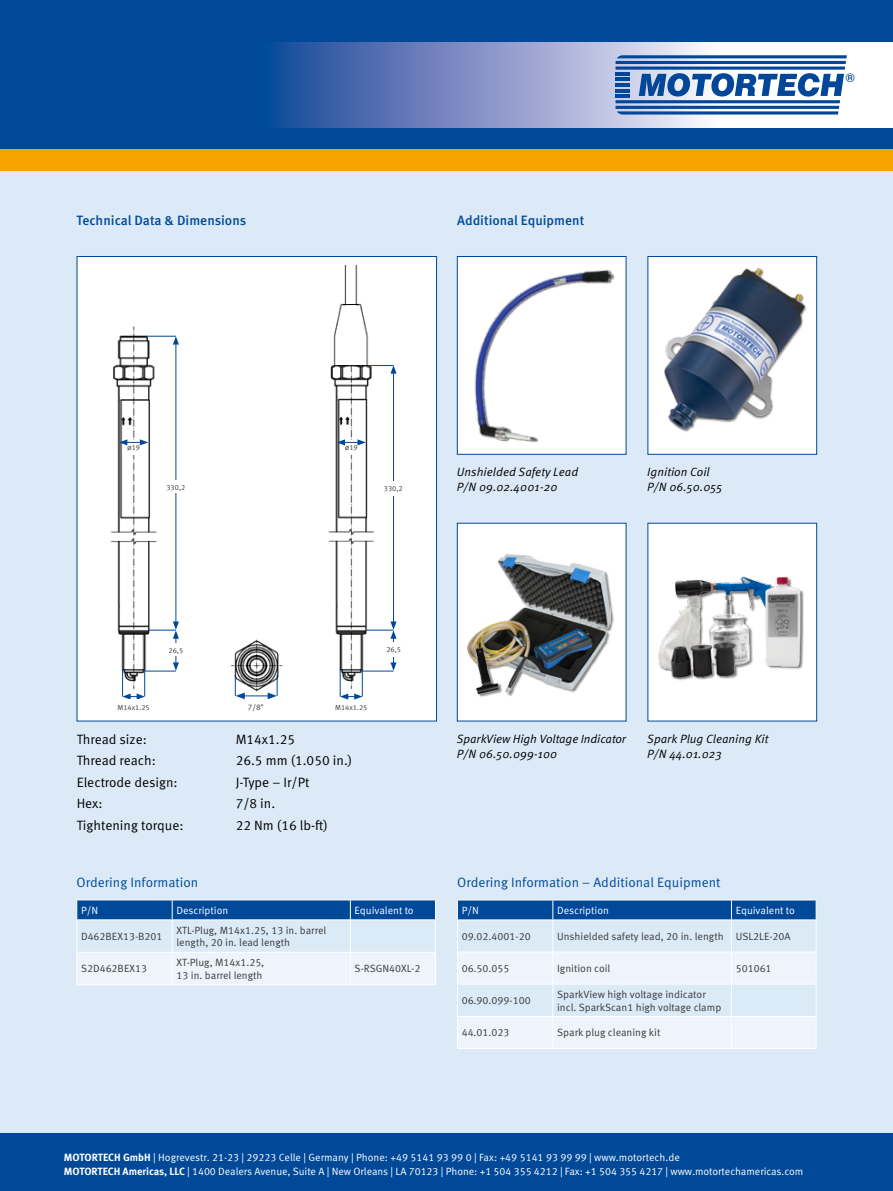
<style>
.page{position:relative;width:893px;height:1191px;background:#dbeaf6}
.page>*{position:absolute;margin:0;border:0;box-sizing:border-box;transform-origin:0 0}
.t1{font:13.5px "Meta Pro Norm";color:#000}
.t2{font:13.5px "Meta Pro Norm";color:#004999}
.t3{font:500 13.5px "Meta Pro";color:#004999}
.t4{font:700 12.75px "Eurostile";color:#004799}
.t5{font:12px/15px "Meta Pro Norm Ita";color:#000}
.Tabelle_Content{font:10.5px/12.6px "Meta Pro Norm";color:#393a39}
.Table_Head{font:10.5px "Meta Pro Norm";letter-spacing:-.005em;color:#fff}
.t6{font:8.1px "Meta Pro Norm";color:#393a39}
.t7{font:7.35px "Meta Pro Norm";color:#393a39}
.s1{font-family:"Meta Pro";font-weight:700}
</style>
<div class="page">
<div style="left:0;top:0;width:893px;height:149px;background:#004999"></div>
<svg style="left:276px;top:43px;width:617px;height:85px;background:#8e9ecc"></svg>
<div style="left:0;top:149px;width:893px;height:21px;background:#f7a400"></div>
<hr style="left:615px;top:67px;width:230px;height:3px;background:#004799">
<svg style="left:615px;top:42px;width:248px;height:23px"></svg>
<hr style="left:615px;top:72px;width:15px;height:3px;background:#004799">
<svg style="left:615px;top:73px;width:229px;height:41px"></svg>
<div style="left:77px;top:256px;width:360px;height:465px;background:#fff;border:1px solid #004999"></div>
<div style="left:0;top:1133px;width:893px;height:58px;background:#004999"></div>
<hr style="left:172px;top:899px;width:178px;height:1px;background:#fff">
<hr style="left:350px;top:899px;width:86px;height:1px;background:#fff">
<hr style="left:76px;top:984px;width:96px;height:1px;background:#fff">
<hr style="left:172px;top:984px;width:178px;height:1px;background:#fff">
<hr style="left:350px;top:984px;width:86px;height:1px;background:#fff">
<hr style="left:76px;top:899px;width:96px;height:1px;background:#fff">
<svg style="left:76px;top:900px;width:360px;height:84px"></svg>
<hr style="left:76px;top:920px;width:1px;height:32px;background:#fff">
<hr style="left:172px;top:920px;width:1px;height:32px;background:#fff">
<hr style="left:350px;top:920px;width:1px;height:32px;background:#fff">
<hr style="left:435px;top:920px;width:1px;height:32px;background:#fff">
<hr style="left:76px;top:952px;width:1px;height:32px;background:#fff">
<hr style="left:172px;top:952px;width:1px;height:32px;background:#fff">
<hr style="left:350px;top:952px;width:1px;height:32px;background:#fff">
<hr style="left:435px;top:952px;width:1px;height:32px;background:#fff">
<hr style="left:553px;top:899px;width:178px;height:1px;background:#fff">
<hr style="left:731px;top:899px;width:85px;height:1px;background:#fff">
<hr style="left:457px;top:1048px;width:96px;height:1px;background:#fff">
<hr style="left:553px;top:1048px;width:178px;height:1px;background:#fff">
<hr style="left:731px;top:1048px;width:85px;height:1px;background:#fff">
<hr style="left:457px;top:899px;width:96px;height:1px;background:#fff">
<svg style="left:457px;top:900px;width:360px;height:148px"></svg>
<hr style="left:457px;top:919px;width:96px;height:1px;background:#fff">
<img style="left:110px;top:327px;width:56px;height:344px">
<hr style="left:146px;top:336px;width:30px;height:1px;background:#004999">
<hr style="left:176px;top:342px;width:1px;height:281px;background:#004999">
<svg style="left:173px;top:336px;width:6px;height:8px"></svg>
<div style="left:161px;top:481px;width:30px;height:12px;background:#fff"></div>
<div style="left:123px;top:440px;width:22px;height:15px;background:#fff"></div>
<svg style="left:119px;top:439px;width:29px;height:6px"></svg>
<svg style="left:122px;top:621px;width:57px;height:78px"></svg>
<img style="left:230px;top:639px;width:53px;height:60px">
<div style="left:647px;top:256px;width:170px;height:199px;background:#fff;border:1px solid #004999"></div>
<div style="left:457px;top:523px;width:169px;height:198px;background:#fff"></div>
<div style="left:647px;top:523px;width:170px;height:198px;background:#fff"></div>
<img style="left:665px;top:268px;width:141px;height:163px">
<img style="left:427px;top:256px;width:238px;height:213px">
<img style="left:328px;top:379px;width:46px;height:310px">
<hr style="left:393px;top:371px;width:1px;height:252px;background:#004999">
<div style="left:381px;top:481px;width:25px;height:14px;background:#fff"></div>
<div style="left:340px;top:440px;width:22px;height:15px;background:#fff"></div>
<svg style="left:337px;top:439px;width:29px;height:6px"></svg>
<svg style="left:340px;top:621px;width:57px;height:78px"></svg>
<svg style="left:378px;top:365px;width:19px;height:9px"></svg>
<img style="left:330px;top:265px;width:48px;height:114px">
<svg style="left:343px;top:304px;width:16px;height:1px"></svg>
<img style="left:658px;top:570px;width:160px;height:112px">
<div style="left:468px;top:554px;width:146px;height:143px;background:#000;opacity:.5"></div>
<img style="left:468px;top:554px;width:143px;height:140px">
<p class="t3" style="left:76px;top:210px;width:171px">Technical Data &amp; Dimensions</p>
<p class="t3" style="left:457px;top:210px;width:129px">Additional Equipment</p>
<p class="t4" style="left:845px;top:71px;width:11px">®</p>
<p class="t7" style="left:127px;top:442px;width:14px">Ø19</p>
<p class="t7" style="left:345px;top:442px;width:14px">Ø19</p>
<p class="t5" style="left:457px;top:463px;width:123px">Unshielded Safety Lead<br>P/N 09.02.4001-20</p>
<p class="t5" style="left:647px;top:463px;width:64px">Ignition Coil</p>
<p class="t7" style="left:166px;top:481px;width:20px">330,2</p>
<p class="t5" style="left:647px;top:478px;width:76px">P/N 06.50.055</p>
<p class="t7" style="left:384px;top:483px;width:20px">330,2</p>
<p class="t7" style="left:169px;top:644px;width:16px">26,5</p>
<p class="t7" style="left:386px;top:644px;width:16px">26,5</p>
<p class="t7" style="left:117px;top:702px;width:34px">M14x1.25</p>
<p class="t6" style="left:248px;top:701px;width:18px">7/8"</p>
<p class="t7" style="left:335px;top:702px;width:34px">M14x1.25</p>
<p class="t1" style="left:77px;top:729px;width:72px">Thread size:</p>
<p class="t1" style="left:236px;top:729px;width:61px">M14x1.25</p>
<p class="t1" style="left:77px;top:750px;width:81px">Thread reach:</p>
<p class="t1" style="left:236px;top:750px;width:118px">26.5 mm (1.050 in.)</p>
<p class="t1" style="left:77px;top:772px;width:103px">Electrode design:</p>
<p class="t1" style="left:236px;top:772px;width:75px">J-Type – Ir/Pt</p>
<p class="t1" style="left:77px;top:793px;width:28px">Hex:</p>
<p class="t1" style="left:236px;top:793px;width:41px">7/8 in.</p>
<p class="t1" style="left:77px;top:815px;width:108px">Tightening torque:</p>
<p class="t1" style="left:236px;top:815px;width:94px">22 Nm (16 lb-ft)</p>
<p class="t2" style="left:77px;top:872px;width:123px">Ordering Information</p>
<p class="Table_Head" style="left:81px;top:902px;width:19px">P/N</p>
<p class="Table_Head" style="left:176px;top:902px;width:53px">Description</p>
<p class="Table_Head" style="left:355px;top:902px;width:61px">Equivalent to</p>
<p class="Tabelle_Content" style="left:81px;top:929px;width:83px">D462BEX13-B201</p>
<p class="Tabelle_Content" style="left:176px;top:923px;width:151px">XTL-Plug, M14x1.25, 13 in. barrel length, 20 in. lead length</p>
<p class="Tabelle_Content" style="left:81px;top:962px;width:68px">S2D462BEX13</p>
<p class="Tabelle_Content" style="left:176px;top:955px;width:89px">XT-Plug, M14x1.25,<br>13 in. barrel length</p>
<p class="Tabelle_Content" style="left:355px;top:962px;width:67px">S-RSGN40XL-2</p>
<p class="t5" style="left:457px;top:730px;width:171px">SparkView High Voltage Indicator<br>P/N 06.50.099-100</p>
<p class="t5" style="left:647px;top:730px;width:123px">Spark Plug Cleaning Kit<br>P/N 44.01.023</p>
<p class="t2" style="left:457px;top:872px;width:265px">Ordering Information – Additional Equipment</p>
<p class="Table_Head" style="left:462px;top:902px;width:19px">P/N</p>
<p class="Table_Head" style="left:557px;top:902px;width:53px">Description</p>
<p class="Table_Head" style="left:736px;top:902px;width:61px">Equivalent to</p>
<p class="Tabelle_Content" style="left:462px;top:929px;width:70px">09.02.4001-20</p>
<p class="Tabelle_Content" style="left:557px;top:929px;width:168px">Unshielded safety lead, 20 in. length</p>
<p class="Tabelle_Content" style="left:736px;top:929px;width:56px">USL2LE-20A</p>
<p class="Tabelle_Content" style="left:462px;top:961px;width:49px">06.50.055</p>
<p class="Tabelle_Content" style="left:557px;top:961px;width:55px">Ignition coil</p>
<p class="Tabelle_Content" style="left:736px;top:961px;width:37px">501061</p>
<p class="Tabelle_Content" style="left:462px;top:993px;width:70px">06.90.099-100</p>
<p class="Tabelle_Content" style="left:557px;top:987px;width:166px">SparkView high voltage indicator incl. SparkScan1 high voltage clamp</p>
<p class="Tabelle_Content" style="left:462px;top:1025px;width:49px">44.01.023</p>
<p class="Tabelle_Content" style="left:557px;top:1025px;width:105px">Spark plug cleaning kit</p>
<p class="Table_Head" style="left:64px;top:1149px;width:618px"><span class="s1">MOTORTECH GmbH</span> | Hogrevestr. 21-23 | 29223 Celle | Germany | Phone: +49 5141 93 99 0 | Fax: +49 5141 93 99 99 | www.motortech.de</p>
<p class="Table_Head" style="left:64px;top:1163px;width:741px"><span class="s1">MOTORTECH Americas, LLC</span> | 1400 Dealers Avenue, Suite A | New Orleans | LA 70123 | Phone: +1 504 355 4212 | Fax: +1 504 355 4217 | www.motortechamericas.com</p>
</div>
